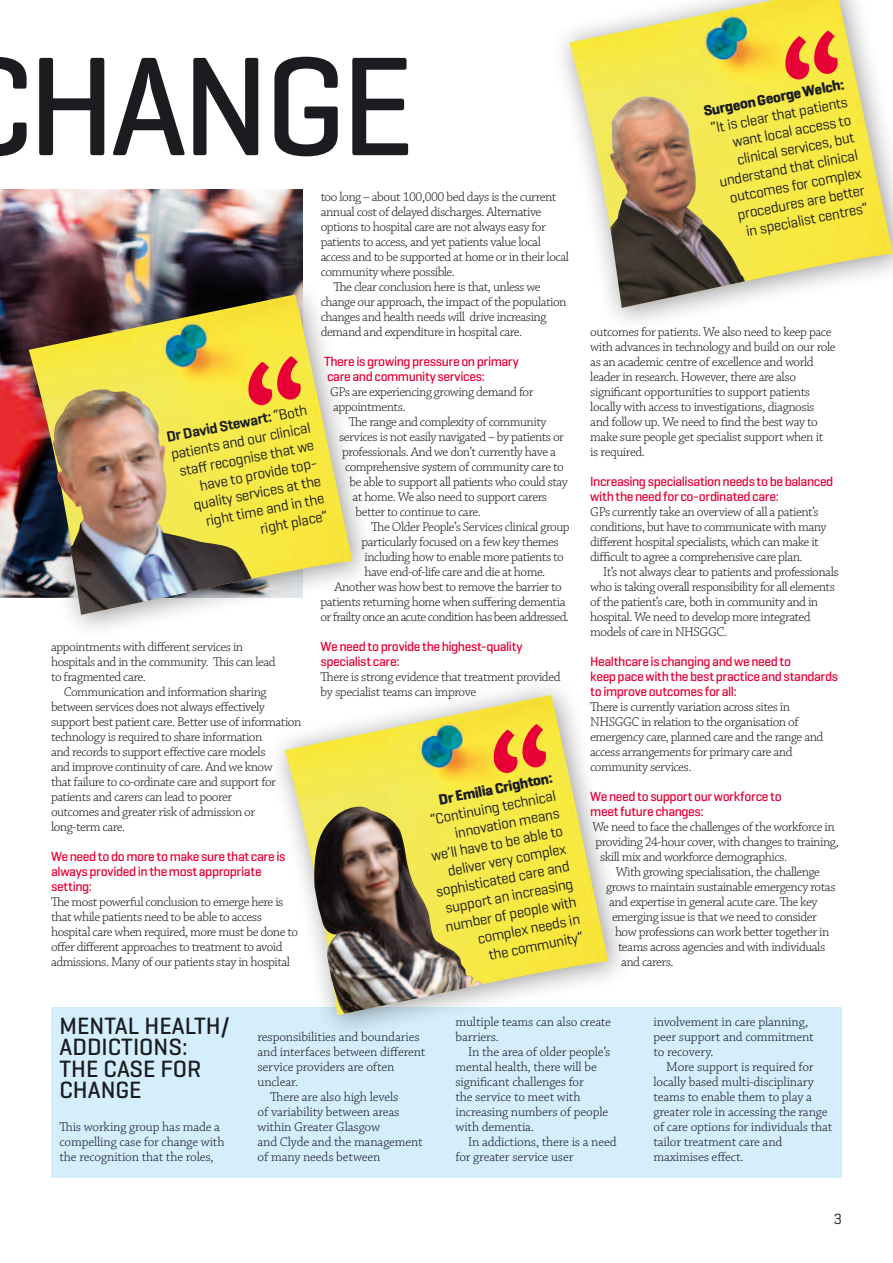
<style>
.page{position:relative;width:893px;height:1263px;background:#fff}
.page>*{position:absolute;margin:0;border:0;box-sizing:border-box;transform-origin:0 0}
.t1{font:500 143.1px "Geogrotesque";letter-spacing:-.04em;color:#1b1c20}
.t2{font:500 24px/21.6px "Geogrotesque";color:#1b1c20}
.t3{font:15px/18px "Geogrotesque";color:#1b1c20;text-align:right}
.t4{font:700 15px "Geogrotesque";color:#1b1c20}
.t5{font:300 13.5px/15px "Chaparral Pro";letter-spacing:-.035em;color:#1b1c20}
.t6{font:300 13.5px/15px "Chaparral Pro";letter-spacing:-.01em;color:#1b1c20}
.t7{font:500 13.5px/15px "Geogrotesque";letter-spacing:-.03em;color:#e60036}
.t8{font:300 13.5px "Chaparral Pro";letter-spacing:-.015em;color:#1b1c20}
.s1{font-weight:600}
</style>
<div class="page">
<div style="left:51px;top:1007px;width:791px;height:171px;background:#d4eefb"></div>
<img style="left:0;top:189px;width:303px;height:408px">
<div style="left:10px;top:276px;width:367px;height:364px;background:#1b1c20;opacity:.45"></div>
<img style="left:29px;top:294px;width:323px;height:321px">
<svg style="left:247px;top:356px;width:55px;height:50px;background:#ef7d3c"></svg>
<div style="left:266px;top:676px;width:367px;height:364px;background:#1b1c20;opacity:.45"></div>
<img style="left:285px;top:695px;width:323px;height:320px">
<svg style="left:492px;top:724px;width:56px;height:50px;background:#f07f3a"></svg>
<img style="left:569px;top:0;width:324px;height:300px">
<svg style="left:784px;top:30px;width:55px;height:51px;background:#ef7f3b"></svg>
<img style="left:314px;top:807px;width:167px;height:207px">
<img style="left:610px;top:97px;width:135px;height:211px">
<img style="left:52px;top:389px;width:200px;height:226px">
<h1 class="t1" style="left:27px;top:17px;width:389px">hange</h1>
<p class="t5" style="left:321px;top:190px;width:237px">too long – about 100,000 bed days is the current</p>
<p class="t5" style="left:321px;top:205px;width:222px">annual cost of delayed discharges. Alternative</p>
<p class="t5" style="left:321px;top:220px;width:227px">options to hospital care are not always easy for</p>
<p class="t5" style="left:321px;top:235px;width:222px">patients to access, and yet patients value local</p>
<p class="t5" style="left:321px;top:250px;width:250px">access and to be supported at home or in their local</p>
<p class="t5" style="left:321px;top:265px;width:136px">community where possible.</p>
<p class="t5" style="left:333px;top:280px;width:209px">The clear conclusion here is that, unless we</p>
<p class="t5" style="left:321px;top:295px;width:247px">change our approach, the impact of the population</p>
<p class="t5" style="left:321px;top:310px;width:227px">changes and health needs will drive increasing</p>
<p class="t5" style="left:321px;top:325px;width:203px">demand and expenditure in hospital care.</p>
<p class="t7" style="left:324px;top:354px;width:196px">There is growing pressure on primary care and community services:</p>
<p class="t5" style="left:330px;top:385px;width:205px">GPs are experiencing growing demand for appointments.</p>
<p class="t5" style="left:349px;top:415px;width:199px">The range and complexity of community</p>
<p class="t5" style="left:339px;top:430px;width:227px">services is not easily navigated – by patients or</p>
<p class="t5" style="left:342px;top:445px;width:215px">professionals. And we don’t currently have a</p>
<p class="t5" style="left:345px;top:460px;width:220px">comprehensive system of community care to</p>
<p class="t5" style="left:349px;top:475px;width:220px">be able to support all patients who could stay</p>
<p class="t5" style="left:352px;top:490px;width:196px">at home. We also need to support carers</p>
<p class="t5" style="left:355px;top:505px;width:127px">better to continue to care.</p>
<p class="t5" style="left:371px;top:520px;width:200px">The Older People’s Services clinical group</p>
<p class="t5" style="left:361px;top:535px;width:199px">particularly focused on a few key themes</p>
<p class="t5" style="left:364px;top:550px;width:201px">including how to enable more patients to</p>
<p class="t5" style="left:364px;top:565px;width:182px">have end-of-life care and die at home.</p>
<p class="t5" style="left:334px;top:580px;width:229px">Another was how best to remove the barrier to</p>
<p class="t5" style="left:321px;top:595px;width:246px">patients returning home when suffering dementia</p>
<p class="t5" style="left:321px;top:610px;width:250px">or frailty once an acute condition has been addressed.</p>
<p class="t7" style="left:321px;top:639px;width:204px">We need to provide the highest-quality specialist care:</p>
<p class="t5" style="left:321px;top:670px;width:241px">There is strong evidence that treatment provided by specialist teams can improve</p>
<p class="t3" style="left:165px;top:428px;width:145px;rotate:-11deg"><span class="s1">Dr David Stewart:</span> “Both patients and our clinical staff recognise that we have to provide top&shy;quality services at the right time and in the right place”</p>
<p class="t5" style="left:51px;top:640px;width:226px">appointments with different services in hospitals and in the community. This can lead to fragmented care.</p>
<p class="t5" style="left:51px;top:685px;width:252px;text-indent:13px">Communication and information sharing between services does not always effectively support best patient care. Better use of information technology is required to share information<br>and records to support effective care models<br>and improve continuity of care. And we know<br>that failure to co-ordinate care and support for patients and carers can lead to poorer<br>outcomes and greater risk of admission or long-term care.</p>
<p class="t7" style="left:51px;top:849px;width:236px">We need to do more to make sure that care is always provided in the most appropriate setting:</p>
<p class="t5" style="left:51px;top:895px;width:249px">The most powerful conclusion to emerge here is that while patients need to be able to access hospital care when required, more must be done to offer different approaches to treatment to avoid admissions. Many of our patients stay in hospital</p>
<p class="t4" style="left:437px;top:790px;width:117px;rotate:-11deg">DrEmilia Crighton:</p>
<p class="t3" style="left:421px;top:812px;width:137px;rotate:-11deg">“Continuing technical innovation means we’ll have to be able to deliver very complex sophisticated care and support an increasing number of people with complex needs in<br>the community”</p>
<p class="t4" style="left:702px;top:102px;width:144px;rotate:-11deg">Surgeon George Welch:</p>
<p class="t3" style="left:707px;top:119px;width:142px;rotate:-11deg">“It is clear that patients want local access to clinical services, but understand that clinical outcomes for complex procedures are better in specialist centres”</p>
<p class="t5" style="left:590px;top:325px;width:247px">outcomes for patients. We also need to keep pace with advances in technology and build on our role as an academic centre of excellence and world leader in research. However, there are also significant opportunities to support patients locally with access to investigations, diagnosis and follow up. We need to find the best way to make sure people get specialist support when it<br>is required.</p>
<p class="t7" style="left:590px;top:474px;width:245px">Increasing specialisation needs to be balanced with the need for co-ordinated care:</p>
<p class="t5" style="left:590px;top:505px;width:238px">GPs currently take an overview of all a patient’s conditions, but have to communicate with many different hospital specialists, which can make it difficult to agree a comprehensive care plan.</p>
<p class="t5" style="left:590px;top:565px;width:250px;text-indent:13px">It’s not always clear to patients and professionals who is taking overall responsibility for all elements of the patient’s care, both in community and in hospital. We need to develop more integrated models of care in NHSGGC.</p>
<p class="t7" style="left:590px;top:654px;width:249px">Healthcare is changing and we need to<br>keep pace with the best practice and standards to improve outcomes for all:</p>
<p class="t5" style="left:590px;top:700px;width:235px">There is currently variation across sites in NHSGGC in relation to the organisation of emergency care, planned care and the range and access arrangements for primary care and community services.</p>
<p class="t7" style="left:590px;top:788px;width:193px">We need to support our workforce to meet future changes:</p>
<p class="t5" style="left:592px;top:820px;width:244px">We need to face the challenges of the workforce in</p>
<p class="t5" style="left:595px;top:835px;width:245px">providing 24-hour cover, with changes to training,</p>
<p class="t5" style="left:600px;top:850px;width:189px">skill mix and workforce demographics.</p>
<p class="t5" style="left:616px;top:865px;width:206px">With growing specialisation, the challenge</p>
<p class="t5" style="left:606px;top:880px;width:231px">grows to maintain sustainable emergency rotas</p>
<p class="t5" style="left:609px;top:895px;width:210px">and expertise in general acute care. The key</p>
<p class="t5" style="left:612px;top:910px;width:206px">emerging issue is that we need to consider</p>
<p class="t5" style="left:615px;top:925px;width:216px">how professions can work better together in</p>
<p class="t5" style="left:618px;top:940px;width:209px">teams across agencies and with individuals</p>
<p class="t5" style="left:621px;top:955px;width:54px">and carers.</p>
<h2 class="t2" style="left:60px;top:1014px;width:172px">Mental health/ addictions:<br>The Case For<br>Change</h2>
<p class="t6" style="left:60px;top:1120px;width:166px">This working group has made a compelling case for change with the recognition that the roles,</p>
<p class="t6" style="left:257px;top:1030px;width:164px">responsibilities and boundaries</p>
<p class="t6" style="left:257px;top:1045px;width:169px">and interfaces between different</p>
<p class="t8" style="left:257px;top:1059px;width:138px">service providers are often</p>
<p class="t6" style="left:257px;top:1075px;width:42px">unclear.</p>
<p class="t6" style="left:270px;top:1090px;width:130px">There are also high levels</p>
<p class="t6" style="left:257px;top:1105px;width:143px">of variability between areas</p>
<p class="t6" style="left:257px;top:1120px;width:124px">within Greater Glasgow</p>
<p class="t6" style="left:257px;top:1135px;width:167px">and Clyde and the management</p>
<p class="t6" style="left:257px;top:1150px;width:124px">of many needs between</p>
<p class="t6" style="left:455px;top:1015px;width:157px">multiple teams can also create barriers.</p>
<p class="t6" style="left:455px;top:1045px;width:157px;text-indent:13px">In the area of older people’s mental health, there will be significant challenges for<br>the service to meet with increasing numbers of people with dementia.</p>
<p class="t6" style="left:455px;top:1135px;width:163px;text-indent:13px">In addictions, there is a need for greater service user</p>
<p class="t6" style="left:653px;top:1015px;width:162px">involvement in care planning, peer support and commitment to recovery.</p>
<p class="t6" style="left:653px;top:1060px;width:180px;text-indent:13px">More support is required for locally based multi-disciplinary teams to enable them to play a greater role in accessing the range of care options for individuals that tailor treatment care and maximises effect.</p>
<p class="t3" style="left:834px;top:1209px;width:10px">3</p>
</div>
